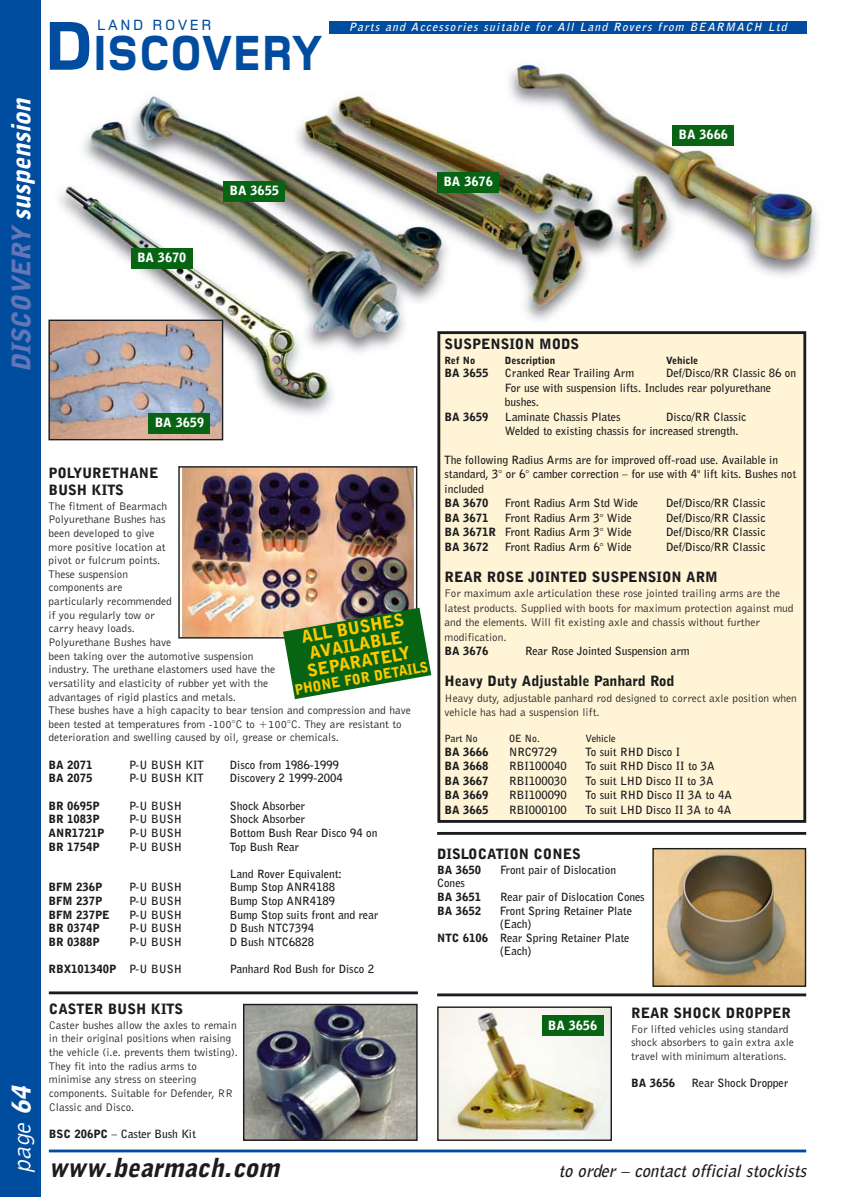
<style>
.page{position:relative;width:845px;height:1197px;background:#fff}
.page>*{position:absolute;margin:0;border:0;box-sizing:border-box;transform-origin:0 0}
.t1{font:800 51.2px "Foundry Monoline";letter-spacing:.03em;color:#004d9f;scale:.9 1}
.t2{font:italic 900 25.6px "Bell Gothic BT";color:#fff}
.t3{font:italic 900 25.6px "Bell Gothic BT";color:#1b1c20}
.t4{font:italic 25.6px "Bell Gothic BT";color:#fff}
.t5{font:italic 700 17px "Bell Gothic BT";color:#1b1c20}
.t6{font:900 17px/17px "Bell Gothic BT";color:#fdca00}
.t7{font:500 15.4px "Foundry Monoline";letter-spacing:.17em;color:#004d9f}
.t8{font:900 14.2px/17px "Bell Gothic BT";color:#1b1c20}
.t9{font:900 14.2px "Bell Gothic BT";color:#fdca00;scale:.95 1}
.t10{font:900 12.8px "Bell Gothic BT";color:#fff}
.t11{font:11.4px/13.6px "Bell Gothic BT";color:#1b1c20}
.t12{font:700 11.4px/14.4px "Bell Gothic BT";color:#1b1c20}
.t13{font:900 11.4px "Bell Gothic BT";color:#1b1c20}
.t14{font:italic 700 11.4px "Bell Gothic BT";letter-spacing:.11em;color:#fff}
.t15{font:900 10px "Bell Gothic BT";color:#1b1c20}
.t16{font:700 10px "Bell Gothic BT";color:#1b1c20}
.s1{color:#6276b8}
.s2{font-weight:900}
.s3{font-size:71.6px}
.s4{font-weight:700}
</style>
<div class="page">
<img style="left:0;top:0;width:819px;height:1197px">
<h2 class="t2" style="left:11px;top:372px;width:276px;rotate:-90deg"><span class="s1">DISCOVERY</span> suspension</h2>
<h2 class="t4" style="left:13px;top:1173px;width:89px;rotate:-90deg">page <span class="s2">64</span></h2>
<h3 class="t7" style="left:97px;top:20px;width:116px">LAND ROVER</h3>
<p class="t14" style="left:348px;top:23px;width:439px">Parts and Accessories suitable for All Land Rovers from BEARMACH Ltd</p>
<h1 class="t1" style="left:45px;top:34px;width:310px"><span class="s3">D</span>ISCOVERY</h1>
<p class="t10" style="left:137px;top:252px;width:51px">BA 3670</p>
<p class="t10" style="left:229px;top:185px;width:51px">BA 3655</p>
<p class="t10" style="left:443px;top:177px;width:51px">BA 3676</p>
<p class="t10" style="left:678px;top:129px;width:51px">BA 3666</p>
<p class="t10" style="left:155px;top:417px;width:51px">BA 3659</p>
<p class="t8" style="left:49px;top:465px;width:111px">POLYURETHANE<br>BUSH KITS</p>
<p class="t11" style="left:49px;top:500px;width:364px">The fitment of Bearmach<br>Polyurethane Bushes has<br>been developed to give<br>more positive location at<br>pivot or fulcrum points.<br>These suspension<br>components are<br>particularly recommended<br>if you regularly tow or<br>carry heavy loads.<br>Polyurethane Bushes have<br>been taking over the automotive suspension<br>industry. The urethane elastomers used have the<br>versatility and elasticity of rubber yet with the<br>advantages of rigid plastics and metals.<br>These bushes have a high capacity to bear tension and compression and have been tested at temperatures from -100°C to +100°C. They are resistant to deterioration and swelling caused by oil, grease or chemicals.</p>
<p class="t13" style="left:49px;top:760px;width:45px">BA 2071</p>
<p class="t12" style="left:129px;top:758px;width:76px">P-U BUSH KIT</p>
<p class="t12" style="left:230px;top:758px;width:111px">Disco from 1986-1999</p>
<p class="t13" style="left:49px;top:774px;width:45px">BA 2075</p>
<p class="t12" style="left:129px;top:772px;width:76px">P-U BUSH KIT</p>
<p class="t12" style="left:230px;top:772px;width:114px">Discovery 2 1999-2004</p>
<p class="t13" style="left:49px;top:801px;width:52px">BR 0695P</p>
<p class="t12" style="left:129px;top:799px;width:54px">P-U BUSH</p>
<p class="t12" style="left:230px;top:799px;width:77px">Shock Absorber</p>
<p class="t13" style="left:49px;top:815px;width:52px">BR 1083P</p>
<p class="t12" style="left:129px;top:813px;width:54px">P-U BUSH</p>
<p class="t12" style="left:230px;top:813px;width:77px">Shock Absorber</p>
<p class="t13" style="left:49px;top:828px;width:57px">ANR1721P</p>
<p class="t12" style="left:129px;top:826px;width:54px">P-U BUSH</p>
<p class="t12" style="left:230px;top:826px;width:149px">Bottom Bush Rear Disco 94 on</p>
<p class="t13" style="left:49px;top:842px;width:52px">BR 1754P</p>
<p class="t12" style="left:129px;top:840px;width:54px">P-U BUSH</p>
<p class="t12" style="left:230px;top:840px;width:71px">Top Bush Rear</p>
<p class="t12" style="left:230px;top:867px;width:113px">Land Rover Equivalent:</p>
<p class="t13" style="left:49px;top:883px;width:55px">BFM 236P</p>
<p class="t12" style="left:129px;top:881px;width:54px">P-U BUSH</p>
<p class="t12" style="left:230px;top:881px;width:107px">Bump Stop ANR4188</p>
<p class="t13" style="left:49px;top:896px;width:55px">BFM 237P</p>
<p class="t12" style="left:129px;top:894px;width:54px">P-U BUSH</p>
<p class="t12" style="left:230px;top:894px;width:107px">Bump Stop ANR4189</p>
<p class="t13" style="left:49px;top:910px;width:63px">BFM 237PE</p>
<p class="t12" style="left:129px;top:908px;width:54px">P-U BUSH</p>
<p class="t12" style="left:230px;top:908px;width:150px">Bump Stop suits front and rear</p>
<p class="t13" style="left:49px;top:924px;width:52px">BR 0374P</p>
<p class="t12" style="left:129px;top:922px;width:54px">P-U BUSH</p>
<p class="t12" style="left:230px;top:922px;width:86px">D Bush NTC7394</p>
<p class="t13" style="left:49px;top:937px;width:52px">BR 0388P</p>
<p class="t12" style="left:129px;top:935px;width:54px">P-U BUSH</p>
<p class="t12" style="left:230px;top:935px;width:86px">D Bush NTC6828</p>
<p class="t13" style="left:49px;top:964px;width:135px">RBX101340P <span class="s4">P-U BUSH</span></p>
<p class="t12" style="left:230px;top:963px;width:146px">Panhard Rod Bush for Disco 2</p>
<h3 class="t6" style="left:300px;top:630px;width:105px;rotate:-10deg">ALL BUSHES<br>AVAILABLE<br>SEPARATELY</h3>
<p class="t9" style="left:294px;top:684px;width:144px;rotate:-10deg">PHONE FOR DETAILS</p>
<p class="t8" style="left:444px;top:336px;width:136px">SUSPENSION MODS</p>
<p class="t15" style="left:444px;top:356px;width:32px">Ref No</p>
<p class="t15" style="left:505px;top:356px;width:52px">Description</p>
<p class="t15" style="left:666px;top:356px;width:34px">Vehicle</p>
<p class="t13" style="left:444px;top:369px;width:45px">BA 3655</p>
<p class="t12" style="left:505px;top:367px;width:131px">Cranked Rear Trailing Arm</p>
<p class="t12" style="left:505px;top:367px;width:292px;text-indent:161px">Def/Disco/RR Classic 86 on<br>For use with suspension lifts. Includes rear polyurethane bushes.</p>
<p class="t12" style="left:505px;top:410px;width:243px;text-indent:161px">Disco/RR Classic<br>Welded to existing chassis for increased strength.</p>
<p class="t12" style="left:444px;top:453px;width:353px">The following Radius Arms are for improved off-road use. Available in standard, 3° or 6° camber correction – for use with 4" lift kits. Bushes not included</p>
<p class="t13" style="left:444px;top:499px;width:45px">BA 3670</p>
<p class="t12" style="left:505px;top:497px;width:134px">Front Radius Arm Std Wide</p>
<p class="t12" style="left:666px;top:497px;width:101px">Def/Disco/RR Classic</p>
<p class="t13" style="left:444px;top:513px;width:45px">BA 3671</p>
<p class="t12" style="left:505px;top:511px;width:128px">Front Radius Arm 3° Wide</p>
<p class="t12" style="left:666px;top:511px;width:101px">Def/Disco/RR Classic</p>
<p class="t12" style="left:444px;top:526px;width:188px"><span class="s2">BA 3671R</span> Front Radius Arm 3° Wide</p>
<p class="t12" style="left:666px;top:526px;width:101px">Def/Disco/RR Classic</p>
<p class="t13" style="left:444px;top:542px;width:45px">BA 3672</p>
<p class="t12" style="left:505px;top:540px;width:128px">Front Radius Arm 6° Wide</p>
<p class="t12" style="left:666px;top:540px;width:101px">Def/Disco/RR Classic</p>
<p class="t8" style="left:444px;top:569px;width:274px">REAR ROSE JOINTED SUSPENSION ARM</p>
<p class="t11" style="left:444px;top:587px;width:350px;line-height:14.4px">For maximum axle articulation these rose jointed trailing arms are the latest products. Supplied with boots for maximum protection against mud and the elements. Will fit existing axle and chassis without further modification.</p>
<p class="t13" style="left:444px;top:646px;width:45px">BA 3676</p>
<p class="t12" style="left:525px;top:644px;width:166px">Rear Rose Jointed Suspension arm</p>
<p class="t8" style="left:444px;top:673px;width:231px">Heavy Duty Adjustable Panhard Rod</p>
<p class="t11" style="left:444px;top:691px;width:353px;line-height:14.4px">Heavy duty, adjustable panhard rod designed to correct axle position when vehicle has had a suspension lift.</p>
<p class="t16" style="left:444px;top:735px;width:35px">Part No</p>
<p class="t16" style="left:509px;top:735px;width:32px">OE No.</p>
<p class="t16" style="left:585px;top:735px;width:31px">Vehicle</p>
<p class="t13" style="left:444px;top:747px;width:45px">BA 3666</p>
<p class="t12" style="left:509px;top:745px;width:49px">NRC9729</p>
<p class="t12" style="left:585px;top:745px;width:96px">To suit RHD Disco I</p>
<p class="t13" style="left:444px;top:762px;width:45px">BA 3668</p>
<p class="t12" style="left:509px;top:760px;width:59px">RBI100040</p>
<p class="t12" style="left:585px;top:760px;width:131px">To suit RHD Disco II to 3A</p>
<p class="t13" style="left:444px;top:776px;width:45px">BA 3667</p>
<p class="t12" style="left:509px;top:774px;width:59px">RBI100030</p>
<p class="t12" style="left:585px;top:774px;width:130px">To suit LHD Disco II to 3A</p>
<p class="t13" style="left:444px;top:791px;width:45px">BA 3669</p>
<p class="t12" style="left:509px;top:789px;width:59px">RBI100090</p>
<p class="t12" style="left:585px;top:789px;width:148px">To suit RHD Disco II 3A to 4A</p>
<p class="t13" style="left:444px;top:805px;width:45px">BA 3665</p>
<p class="t12" style="left:509px;top:803px;width:59px">RBI000100</p>
<p class="t12" style="left:585px;top:803px;width:147px">To suit LHD Disco II 3A to 4A</p>
<p class="t13" style="left:444px;top:412px;width:45px">BA 3659</p>
<p class="t12" style="left:505px;top:410px;width:117px">Laminate Chassis Plates</p>
<p class="t8" style="left:437px;top:846px;width:145px">DISLOCATION CONES</p>
<p class="t13" style="left:437px;top:865px;width:45px">BA 3650</p>
<p class="t12" style="left:500px;top:863px;width:117px">Front pair of Dislocation</p>
<p class="t12" style="left:437px;top:877px;width:29px">Cones</p>
<p class="t13" style="left:437px;top:892px;width:45px">BA 3651</p>
<p class="t12" style="left:500px;top:890px;width:146px">Rear pair of Dislocation Cones</p>
<p class="t13" style="left:437px;top:906px;width:45px">BA 3652</p>
<p class="t12" style="left:499px;top:904px;width:133px">Front Spring Retainer Plate</p>
<p class="t12" style="left:499px;top:917px;width:33px">(Each)</p>
<p class="t12" style="left:437px;top:931px;width:194px"><span class="s2">NTC 6106</span> Rear Spring Retainer Plate</p>
<p class="t12" style="left:499px;top:945px;width:33px">(Each)</p>
<p class="t8" style="left:49px;top:1001px;width:136px">CASTER BUSH KITS</p>
<p class="t11" style="left:49px;top:1019px;width:190px">Caster bushes allow the axles to remain in their original positions when raising the vehicle (i.e. prevents them twisting).<br>They fit into the radius arms to minimise any stress on steering components. Suitable for Defender, RR Classic and Disco.</p>
<p class="t12" style="left:49px;top:1127px;width:148px"><span class="s2">BSC 206PC</span> – Caster Bush Kit</p>
<p class="t10" style="left:547px;top:1020px;width:51px">BA 3656</p>
<p class="t8" style="left:631px;top:1005px;width:161px">REAR SHOCK DROPPER</p>
<p class="t11" style="left:631px;top:1022px;width:164px">For lifted vehicles using standard shock absorbers to gain extra axle travel with minimum alterations.</p>
<p class="t13" style="left:631px;top:1078px;width:45px">BA 3656</p>
<p class="t12" style="left:691px;top:1076px;width:98px">Rear Shock Dropper</p>
<h2 class="t3" style="left:49px;top:1157px;width:232px">www.bearmach.com</h2>
<h3 class="t5" style="left:558px;top:1164px;width:249px">to order – contact official stockists</h3>
</div>
